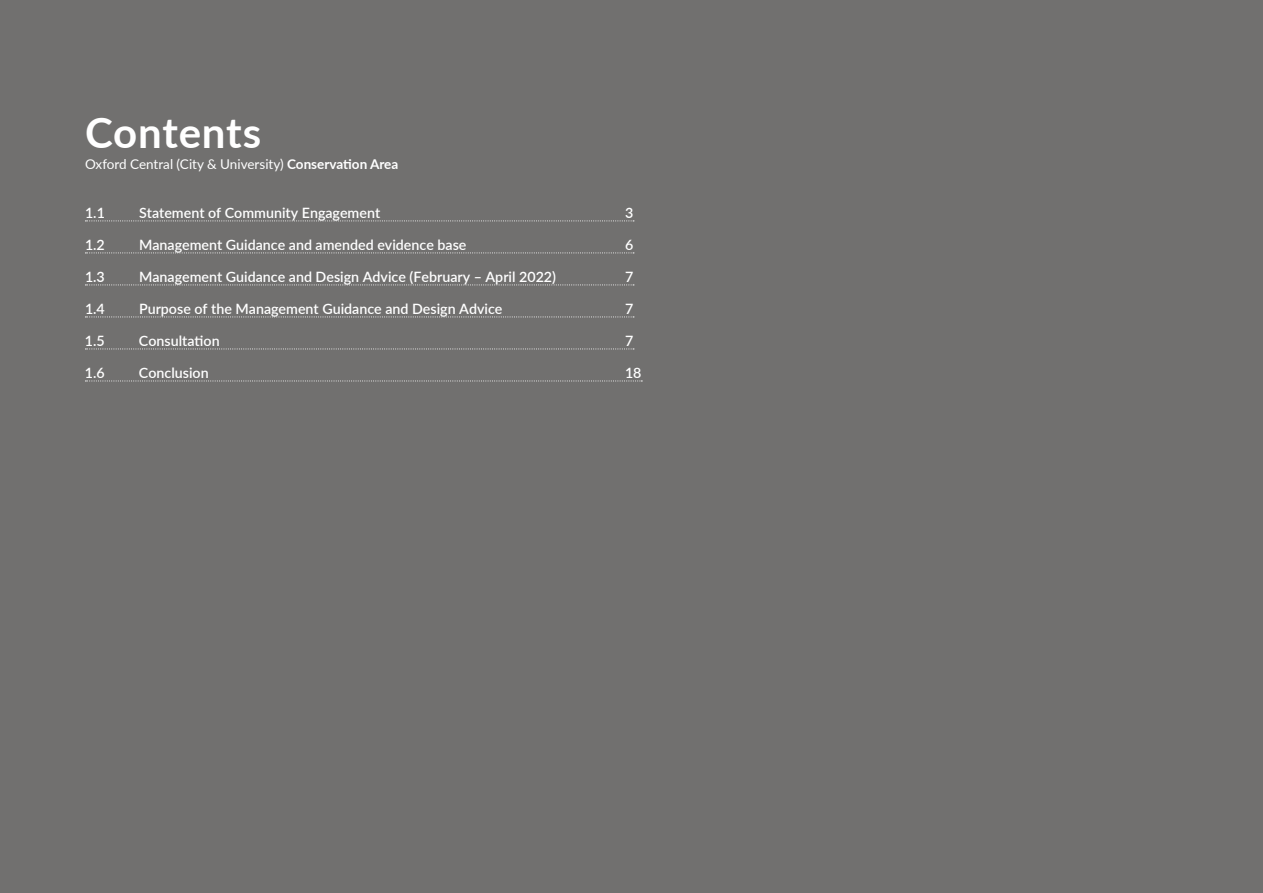
<style>
.page{position:relative;width:1263px;height:893px;background:#71706f}
.page>*{position:absolute;margin:0;border:0;box-sizing:border-box;transform-origin:0 0}
.t1{font:700 42px "Lato";letter-spacing:.015em;color:#fff}
.t2{font:600 14.25px "Lato";color:#fff}
.t3{font:13.5px "Lato";color:#fff}
.s1{font-weight:700}
</style>
<div class="page">
<svg style="left:85px;top:221px;width:549px;height:1px"></svg>
<svg style="left:85px;top:253px;width:549px;height:1px"></svg>
<svg style="left:85px;top:285px;width:549px;height:1px"></svg>
<svg style="left:85px;top:317px;width:549px;height:1px"></svg>
<svg style="left:85px;top:349px;width:549px;height:1px"></svg>
<svg style="left:85px;top:381px;width:557px;height:1px"></svg>
<h1 class="t1" style="left:85px;top:102px;width:178px">Contents</h1>
<p class="t3" style="left:85px;top:155px;width:315px">Oxford Central (City &amp; University) <span class="s1">Conservation Area</span></p>
<p class="t2" style="left:85px;top:202px;width:21px">1.1</p>
<p class="t2" style="left:139px;top:202px;width:243px">Statement of Community Engagement</p>
<p class="t2" style="left:625px;top:202px;width:10px">3</p>
<p class="t2" style="left:85px;top:234px;width:21px">1.2</p>
<p class="t2" style="left:139px;top:234px;width:329px">Management Guidance and amended evidence base</p>
<p class="t2" style="left:625px;top:234px;width:10px">6</p>
<p class="t2" style="left:85px;top:266px;width:21px">1.3</p>
<p class="t2" style="left:139px;top:266px;width:418px">Management Guidance and Design Advice (February – April 2022)</p>
<p class="t2" style="left:625px;top:266px;width:10px">7</p>
<p class="t2" style="left:85px;top:298px;width:21px">1.4</p>
<p class="t2" style="left:139px;top:298px;width:365px">Purpose of the Management Guidance and Design Advice</p>
<p class="t2" style="left:625px;top:298px;width:10px">7</p>
<p class="t2" style="left:85px;top:330px;width:21px">1.5</p>
<p class="t2" style="left:139px;top:330px;width:82px">Consultation</p>
<p class="t2" style="left:625px;top:330px;width:10px">7</p>
<p class="t2" style="left:85px;top:362px;width:21px">1.6</p>
<p class="t2" style="left:139px;top:362px;width:71px">Conclusion</p>
<p class="t2" style="left:625px;top:362px;width:18px">18</p>
</div>
